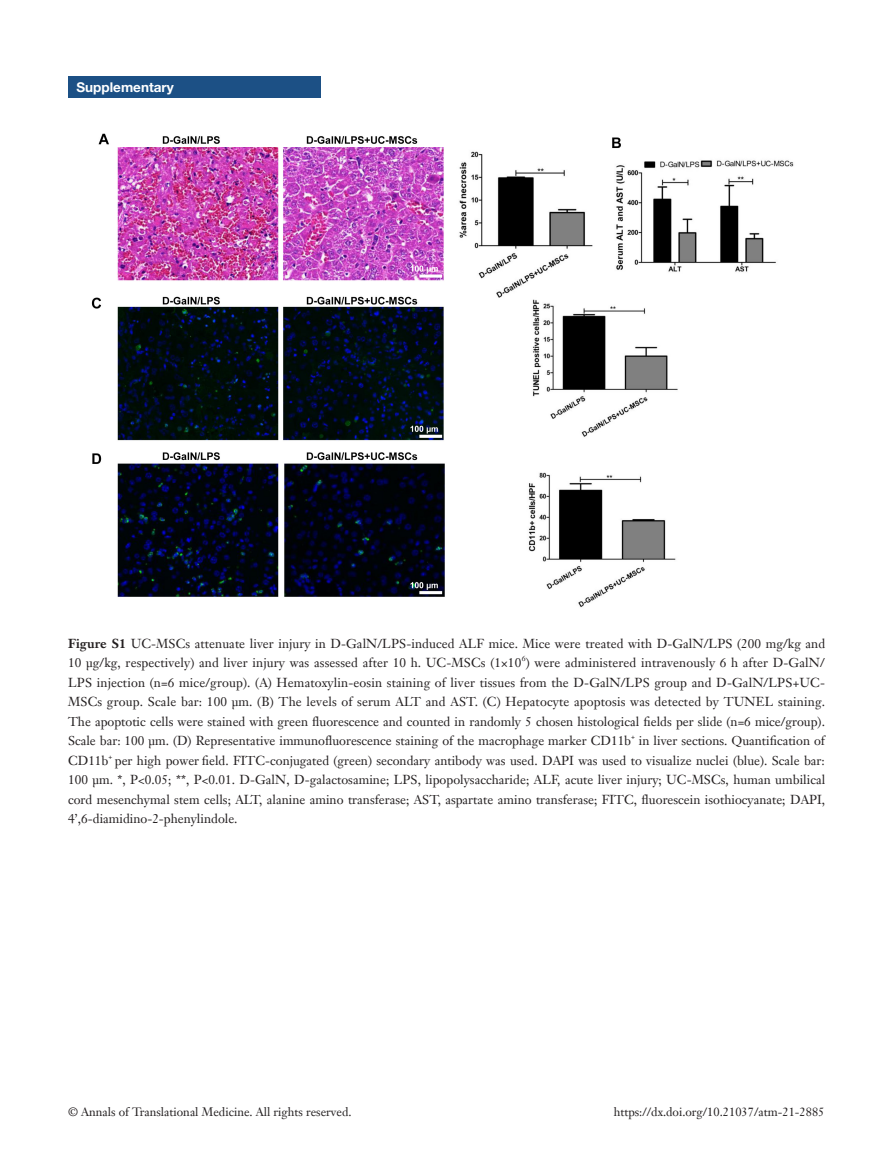
<style>
.page{position:relative;width:893px;height:1170px;background:#fff}
.page>*{position:absolute;margin:0;border:0;box-sizing:border-box;transform-origin:0 0}
.栏目{font:700 13.5px "Helvetica Neue LT Pro";color:#fff}
.t1{font:12.75px/19.5px "Janson Text LT";letter-spacing:.005em;color:#231f20;text-align:justify}
.t2{font:12px "Janson Text LT";color:#231f20}
.t3{font:7.5px "Janson Text LT";color:#231f20}
.s1{font-weight:700}
</style>
<div class="page">
<img style="left:91px;top:133px;width:703px;height:474px">
<div style="left:68px;top:77px;width:252px;height:21px;background:#1c5085"></div>
<p class="栏目" style="left:77px;top:79px;width:99px">Supplementary</p>
<p class="t1" style="left:68px;top:633px;width:759px"><span class="s1">Figure S1</span> UC-MSCs attenuate liver injury in D-GalN/LPS-induced ALF mice. Mice were treated with D-GalN/LPS (200 mg/kg and<br>10 µg/kg, respectively) and liver injury was assessed after 10 h. UC-MSCs (1×10 ) were administered intravenously 6 h after D-GalN/</p>
<p class="t3" style="left:522px;top:653px;width:5px">6</p>
<p class="t1" style="left:68px;top:672px;width:759px">LPS injection (n=6 mice/group). (A) Hematoxylin-eosin staining of liver tissues from the D-GalN/LPS group and D-GalN/LPS+UC-MSCs group. Scale bar: 100 µm. (B) The levels of serum ALT and AST. (C) Hepatocyte apoptosis was detected by TUNEL staining.<br>The apoptotic cells were stained with green fluorescence and counted in randomly 5 chosen histological fields per slide (n=6 mice/group).<br>Scale bar: 100 µm. (D) Representative immunofluorescence staining of the macrophage marker CD11b</p>
<p class="t3" style="left:631px;top:731px;width:5px">+</p>
<p class="t1" style="left:639px;top:731px;width:187px">in liver sections. Quantification of</p>
<p class="t1" style="left:68px;top:750px;width:759px;text-indent:47px">per high power field. FITC-conjugated (green) secondary antibody was used. DAPI was used to visualize nuclei (blue). Scale bar:<br>100 µm. *, P&lt;0.05; **, P&lt;0.01. D-GalN, D-galactosamine; LPS, lipopolysaccharide; ALF, acute liver injury; UC-MSCs, human umbilical cord mesenchymal stem cells; ALT, alanine amino transferase; AST, aspartate amino transferase; FITC, fluorescein isothiocyanate; DAPI, 4’,6-diamidino-2-phenylindole.</p>
<p class="t1" style="left:68px;top:750px;width:42px">CD11b</p>
<p class="t3" style="left:108px;top:751px;width:5px">+</p>
<p class="t2" style="left:68px;top:1104px;width:285px">© Annals of Translational Medicine. All rights reserved.</p>
<p class="t2" style="left:614px;top:1104px;width:212px">https://dx.doi.org/10.21037/atm-21-2885</p>
</div>
